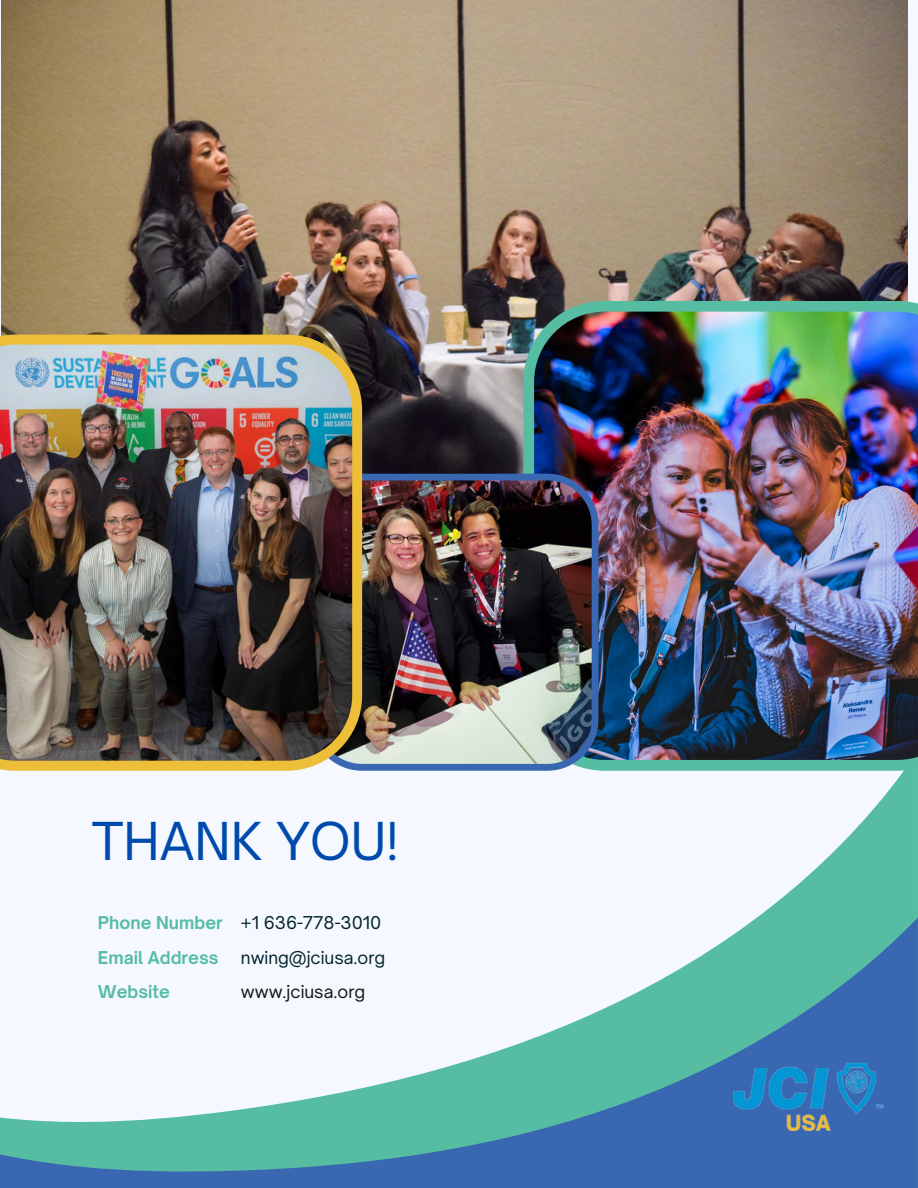
<style>
.page{position:relative;width:918px;height:1188px;background:#fff}
.page>*{position:absolute;margin:0;border:0;box-sizing:border-box;transform-origin:0 0}
.t1{font:49.95px "Open Sauce One";color:#004aad}
.t2{font:700 16.95px "Open Sauce One";color:#56bda3}
.t3{font:16.95px "Open Sauce One";color:#03222e}
.t4{font:16.95px "Open Sauce One";color:#131516}
</style>
<div class="page">
<svg style="left:756px;top:771px;width:162px;height:147px"></svg>
<svg style="left:0;top:918px;width:918px;height:270px"></svg>
<img style="left:1px;top:0;width:907px;height:474px">
<img style="left:523px;top:301px;width:395px;height:470px">
<img style="left:362px;top:474px;width:236px;height:297px">
<img style="left:0;top:335px;width:362px;height:436px">
<img style="left:724px;top:1048px;width:167px;height:96px">
<h1 class="t1" style="left:92px;top:810px;width:309px">THANK YOU!</h1>
<h2 class="t2" style="left:98px;top:912px;width:126px">Phone Number</h2>
<h2 class="t3" style="left:241px;top:912px;width:142px">+1 636-778-3010</h2>
<h2 class="t2" style="left:98px;top:947px;width:122px">Email Address</h2>
<p class="t3" style="left:241px;top:947px;width:146px">nwing@jciusa.org</p>
<p class="t2" style="left:98px;top:981px;width:74px">Website</p>
<p class="t4" style="left:241px;top:981px;width:126px">www.jciusa.org</p>
</div>
